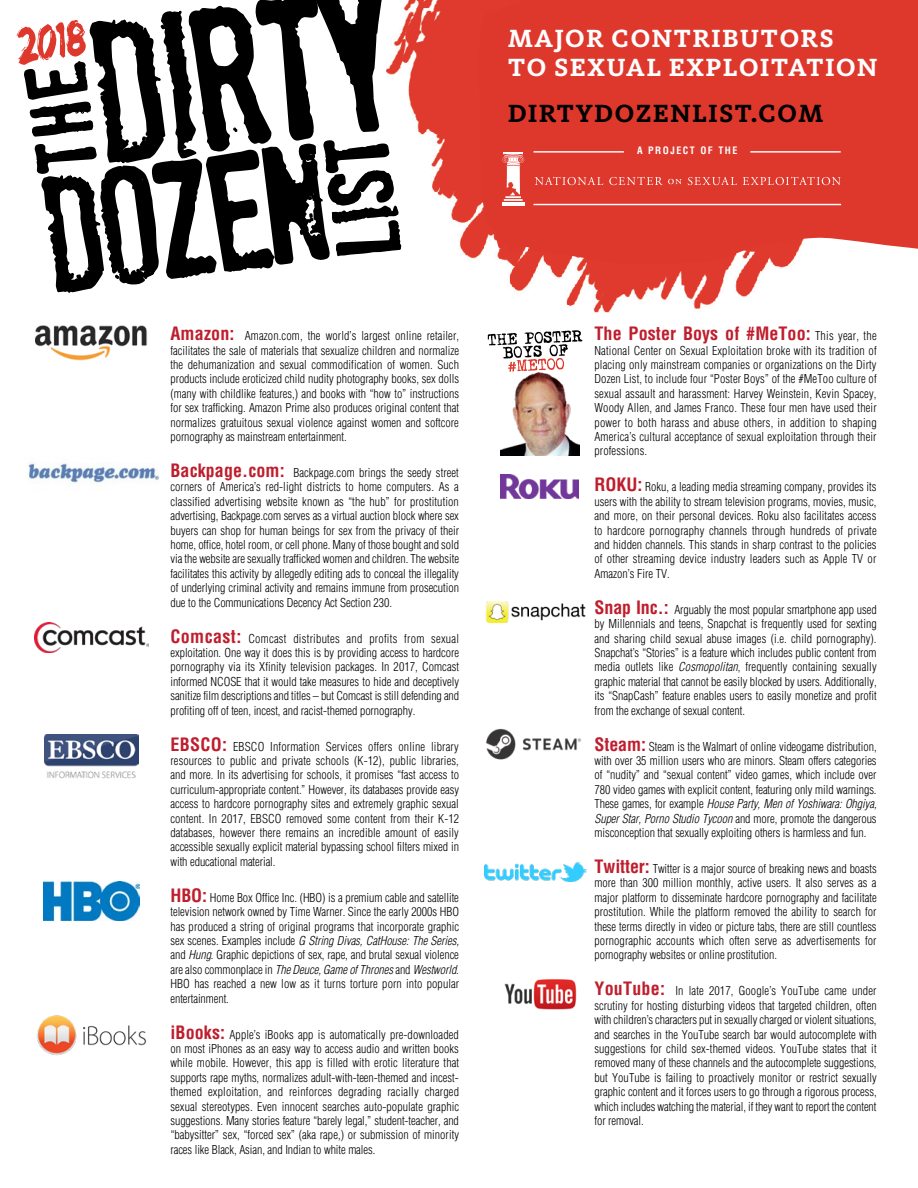
<style>
.page{position:relative;width:918px;height:1188px;background:#fff}
.page>*{position:absolute;margin:0;border:0;box-sizing:border-box;transform-origin:0 0}
.t1{font:700 25.8px/29.1px "Kievit Slab Pro";letter-spacing:.07em;color:#fff}
.t2{font:700 25.8px "Kievit Slab Pro";letter-spacing:.07em;color:#000}
.t3{font:700 condensed 18px "Helvetica";letter-spacing:.005em;color:#be1e2d}
.t4{font:300 condensed 12px/14.4px "Helvetica";letter-spacing:-.005em;color:#000;text-align:justify}
.t5{font:700 condensed 9.9px "Helvetica";letter-spacing:.15em;color:#fff}
.s1{font-weight:700;font-size:18px;color:#be1e2d}
.s2{font-style:italic}
.s3{font-weight:300;font-size:12px;color:#000}
</style>
<div class="page">
<img style="left:44px;top:881px;width:95px;height:40px">
<img style="left:504px;top:979px;width:73px;height:31px">
<img style="left:28px;top:463px;width:132px;height:20px">
<img style="left:484px;top:862px;width:103px;height:19px">
<img style="left:44px;top:734px;width:95px;height:45px">
<img style="left:500px;top:474px;width:78px;height:24px">
<img style="left:486px;top:601px;width:100px;height:22px">
<img style="left:486px;top:728px;width:96px;height:32px">
<img style="left:36px;top:326px;width:111px;height:35px">
<img style="left:37px;top:1015px;width:110px;height:41px">
<img style="left:477px;top:0;width:312px;height:313px">
<div style="left:478px;top:0;width:440px;height:265px;background:#de382d"></div>
<svg style="left:476px;top:155px;width:71px;height:158px"></svg>
<svg style="left:17px;top:0;width:459px;height:293px"></svg>
<svg style="left:535px;top:177px;width:68px;height:8px"></svg>
<svg style="left:609px;top:177px;width:73px;height:8px"></svg>
<svg style="left:688px;top:177px;width:49px;height:8px"></svg>
<svg style="left:743px;top:177px;width:98px;height:8px"></svg>
<hr style="left:502px;top:202px;width:23px;height:3px;background:#fff">
<svg style="left:503px;top:153px;width:21px;height:48px"></svg>
<hr style="left:534px;top:204px;width:307px;height:1px;background:#fff">
<hr style="left:534px;top:151px;width:90px;height:2px;background:#fff">
<hr style="left:750px;top:151px;width:91px;height:2px;background:#fff">
<svg style="left:488px;top:330px;width:94px;height:39px"></svg>
<img style="left:501px;top:369px;width:79px;height:87px">
<img style="left:34px;top:623px;width:115px;height:30px">
<h1 class="t1" style="left:508px;top:23px;width:371px">MAJOR CONTRIBUTORS<br>TO SEXUAL EXPLOITATION</h1>
<h1 class="t2" style="left:508px;top:98px;width:317px">DIRTYDOZENLIST.COM</h1>
<p class="t5" style="left:637px;top:145px;width:102px">A PROJECT OF THE</p>
<p class="t4" style="left:170px;top:329px;width:290px"><span class="s1">Amazon:</span> Amazon.com, the world’s largest online retailer, facilitates the sale of materials that sexualize children and normalize the dehumanization and sexual commodification of women. Such products include eroticized child nudity photography books, sex dolls (many with childlike features,) and books with “how to” instructions for sex trafficking. Amazon Prime also produces original content that normalizes gratuitous sexual violence against women and softcore pornography as mainstream entertainment.</p>
<p class="t4" style="left:170px;top:465px;width:290px"><span class="s1">Backpage.com:</span> Backpage.com brings the seedy street corners of America’s red-light districts to home computers. As a classified advertising website known as “the hub” for prostitution advertising, Backpage.com serves as a virtual auction block where sex buyers can shop for human beings for sex from the privacy of their home, office, hotel room, or cell phone. Many of those bought and sold via the website are sexually trafficked women and children. The website facilitates this activity by allegedly editing ads to conceal the illegality of underlying criminal activity and remains immune from prosecution due to the Communications Decency Act Section 230.</p>
<p class="t4" style="left:170px;top:631px;width:290px"><span class="s1">Comcast:</span> Comcast distributes and profits from sexual exploitation. One way it does this is by providing access to hardcore pornography via its Xfinity television packages. In 2017, Comcast informed NCOSE that it would take measures to hide and deceptively sanitize film descriptions and titles – but Comcast is still defending and profiting off of teen, incest, and racist-themed pornography.</p>
<p class="t4" style="left:170px;top:739px;width:290px"><span class="s1">EBSCO:</span> EBSCO Information Services offers online library resources to public and private schools (K-12), public libraries, and more. In its advertising for schools, it promises “fast access to curriculum-appropriate content.” However, its databases provide easy access to hardcore pornography sites and extremely graphic sexual content. In 2017, EBSCO removed some content from their K-12 databases, however there remains an incredible amount of easily accessible sexually explicit material bypassing school filters mixed in with educational material.</p>
<p class="t4" style="left:170px;top:890px;width:290px"><span class="s1">HBO:</span> Home Box Office Inc. (HBO) is a premium cable and satellite television network owned by Time Warner. Since the early 2000s HBO has produced a string of original programs that incorporate graphic sex scenes. Examples include <span class="s2">G String Divas, CatHouse: The Series, </span>and <span class="s2">Hung</span>. Graphic depictions of sex, rape, and brutal sexual violence are also commonplace in <span class="s2">The Deuce, Game of Thrones</span> and <span class="s2">Westworld</span>.<br>HBO has reached a new low as it turns torture porn into popular entertainment.</p>
<p class="t4" style="left:170px;top:1027px;width:290px"><span class="s1">iBooks:</span> Apple’s iBooks app is automatically pre-downloaded on most iPhones as an easy way to access audio and written books while mobile. However, this app is filled with erotic literature that supports rape myths, normalizes adult-with-teen-themed and incest&shy;themed exploitation, and reinforces degrading racially charged sexual stereotypes. Even innocent searches auto-populate graphic suggestions. Many stories feature “barely legal,” student-teacher, and “babysitter” sex, “forced sex” (aka rape,) or submission of minority races like Black, Asian, and Indian to white males.</p>
<h2 class="t3" style="left:595px;top:322px;width:284px">The Poster Boys of #MeToo: <span class="s3">This year, the</span></h2>
<p class="t4" style="left:595px;top:343px;width:284px">National Center on Sexual Exploitation broke with its tradition of placing only mainstream companies or organizations on the Dirty Dozen List, to include four “Poster Boys” of the #MeToo culture of sexual assault and harassment: Harvey Weinstein, Kevin Spacey, Woody Allen, and James Franco. These four men have used their power to both harass and abuse others, in addition to shaping America’s cultural acceptance of sexual exploitation through their professions.</p>
<p class="t4" style="left:595px;top:480px;width:284px"><span class="s1">ROKU:</span> Roku, a leading media streaming company, provides its users with the ability to stream television programs, movies, music, and more, on their personal devices. Roku also facilitates access to hardcore pornography channels through hundreds of private and hidden channels. This stands in sharp contrast to the policies of other streaming device industry leaders such as Apple TV or Amazon’s Fire TV.</p>
<p class="t4" style="left:595px;top:602px;width:284px"><span class="s1">Snap Inc.:</span> Arguably the most popular smartphone app used by Millennials and teens, Snapchat is frequently used for sexting and sharing child sexual abuse images (i.e. child pornography).<br>Snapchat’s “Stories” is a feature which includes public content from media outlets like <span class="s2">Cosmopolitan</span>, frequently containing sexually graphic material that cannot be easily blocked by users. Additionally, its “SnapCash” feature enables users to easily monetize and profit from the exchange of sexual content.</p>
<p class="t4" style="left:595px;top:739px;width:284px"><span class="s1">Steam:</span> Steam is the Walmart of online videogame distribution, with over 35 million users who are minors. Steam offers categories of “nudity” and “sexual content” video games, which include over 780 video games with explicit content, featuring only mild warnings.<br>These games, for example <span class="s2">House Party, Men of Yoshiwara: Ohgiya, Super Star, Porno Studio Tycoon</span> and more, promote the dangerous misconception that sexually exploiting others is harmless and fun.</p>
<p class="t4" style="left:595px;top:861px;width:284px"><span class="s1">Twitter:</span> Twitter is a major source of breaking news and boasts more than 300 million monthly, active users. It also serves as a major platform to disseminate hardcore pornography and facilitate prostitution. While the platform removed the ability to search for these terms directly in video or picture tabs, there are still countless pornographic accounts which often serve as advertisements for pornography websites or online prostitution.</p>
<p class="t4" style="left:595px;top:984px;width:284px"><span class="s1">YouTube:</span> In late 2017, Google’s YouTube came under scrutiny for hosting disturbing videos that targeted children, often with children’s characters put in sexually charged or violent situations, and searches in the YouTube search bar would autocomplete with suggestions for child sex-themed videos. YouTube states that it removed many of these channels and the autocomplete suggestions, but YouTube is failing to proactively monitor or restrict sexually graphic content and it forces users to go through a rigorous process, which includes watching the material, if they want to report the content for removal.</p>
</div>
